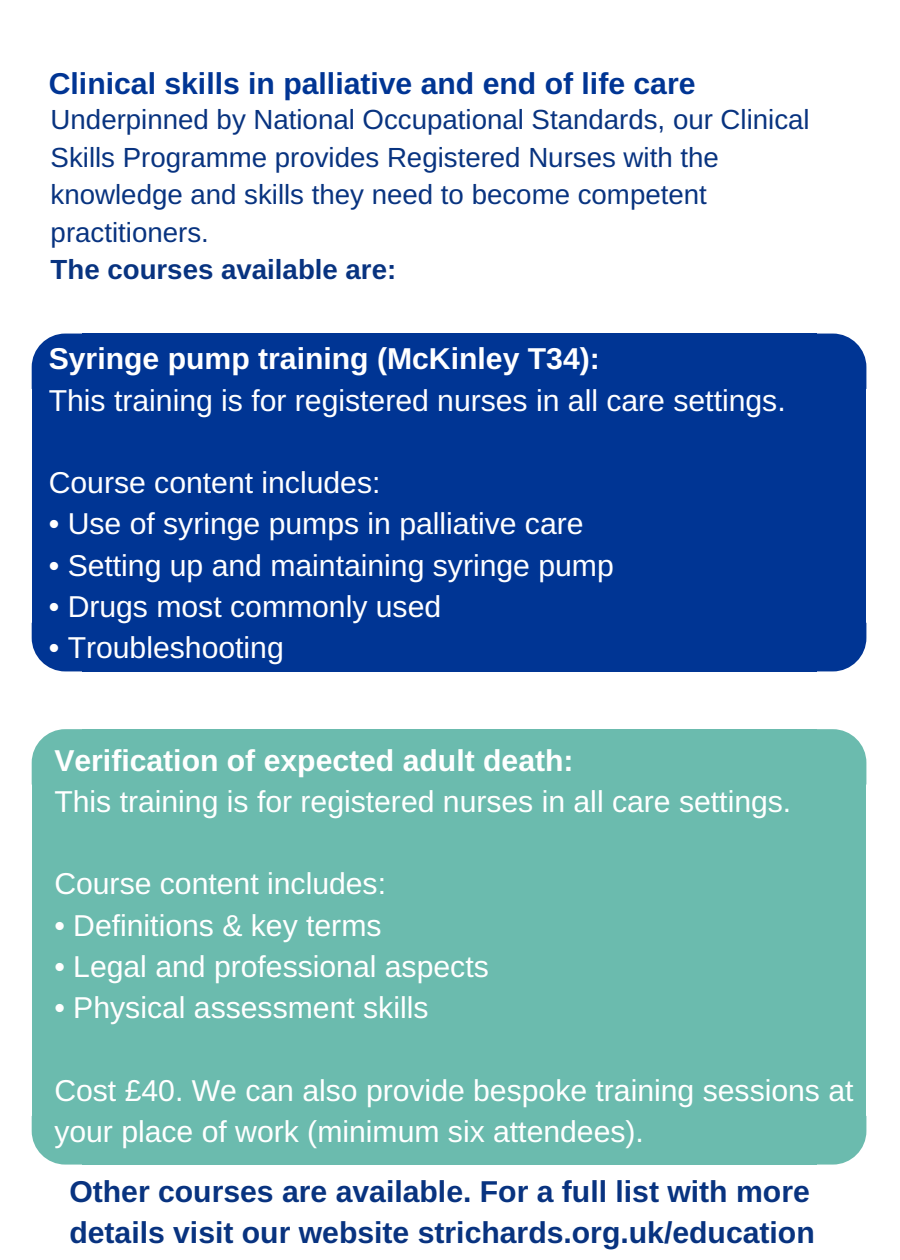
<style>
.page{position:relative;width:900px;height:1260px;background:#fff}
.page>*{position:absolute;margin:0;border:0;box-sizing:border-box;transform-origin:0 0}
.t1{font:30.25px/41.2px "Arimo";color:#fff}
.t2{font:700 30.25px/41.2px "Arimo";color:#083380}
.t3{font:700 30.25px "Arimo";color:#fff}
.t4{font:700 30.25px "Arimo";color:#003594}
.t5{font:27.75px/37.5px "Arimo";color:#083380}
.t6{font:700 27.75px "Arimo";color:#083380}
</style>
<div class="page">
<svg style="left:816px;top:334px;width:50px;height:53px;background:#15459c"></svg>
<div style="left:814px;top:387px;width:52px;height:237px;background:#003594"></div>
<div style="left:82px;top:387px;width:734px;height:237px;background:#003594"></div>
<div style="left:82px;top:334px;width:734px;height:55px;background:#003594"></div>
<svg style="left:32px;top:334px;width:50px;height:53px;background:#15459c"></svg>
<div style="left:32px;top:387px;width:52px;height:237px;background:#003594"></div>
<div style="left:82px;top:623px;width:734px;height:48px;background:#003594"></div>
<svg style="left:32px;top:624px;width:50px;height:47px;background:#18489e"></svg>
<svg style="left:816px;top:624px;width:50px;height:47px;background:#17479d"></svg>
<svg style="left:816px;top:729px;width:50px;height:54px;background:#78c1b5"></svg>
<div style="left:814px;top:783px;width:52px;height:335px;background:#6bbbae"></div>
<div style="left:82px;top:783px;width:734px;height:335px;background:#6bbbae"></div>
<div style="left:82px;top:729px;width:734px;height:56px;background:#6bbbae"></div>
<svg style="left:32px;top:729px;width:50px;height:54px;background:#78c1b5"></svg>
<div style="left:32px;top:783px;width:52px;height:335px;background:#6bbbae"></div>
<div style="left:82px;top:1116px;width:734px;height:49px;background:#6bbbae"></div>
<svg style="left:32px;top:1118px;width:50px;height:47px;background:#7bc2b6"></svg>
<svg style="left:816px;top:1118px;width:50px;height:47px;background:#7ac2b6"></svg>
<p class="t4" style="left:49px;top:66px;width:648px">Clinical skills in palliative and end of life care</p>
<p class="t5" style="left:51px;top:101px;width:761px">Underpinned by National Occupational Standards, our Clinical Skills Programme provides Registered Nurses with the knowledge and skills they need to become competent practitioners.</p>
<p class="t6" style="left:51px;top:254px;width:347px">The courses available are:</p>
<p class="t3" style="left:49px;top:342px;width:553px">Syringe pump training (McKinley T34):</p>
<p class="t1" style="left:49px;top:380px;width:738px">This training is for registered nurses in all care settings.</p>
<p class="t1" style="left:49px;top:462px;width:333px">Course content includes:</p>
<p class="t1" style="left:49px;top:503px;width:536px">• Use of syringe pumps in palliative care</p>
<p class="t1" style="left:49px;top:545px;width:567px">• Setting up and maintaining syringe pump</p>
<p class="t1" style="left:49px;top:586px;width:394px">• Drugs most commonly used</p>
<p class="t1" style="left:49px;top:627px;width:237px">• Troubleshooting</p>
<p class="t3" style="left:54px;top:743px;width:521px">Verification of expected adult death:</p>
<p class="t1" style="left:54px;top:781px;width:738px">This training is for registered nurses in all care settings.</p>
<p class="t1" style="left:54px;top:863px;width:333px">Course content includes:</p>
<p class="t1" style="left:54px;top:905px;width:329px">• Definitions &amp; key terms</p>
<p class="t1" style="left:54px;top:946px;width:436px">• Legal and professional aspects</p>
<p class="t1" style="left:54px;top:987px;width:376px">• Physical assessment skills</p>
<p class="t1" style="left:54px;top:1070px;width:801px">Cost £40. We can also provide bespoke training sessions at your place of work (minimum six attendees).</p>
<p class="t2" style="left:69px;top:1171px;width:747px">Other courses are available. For a full list with more details visit our website strichards.org.uk/education</p>
</div>
